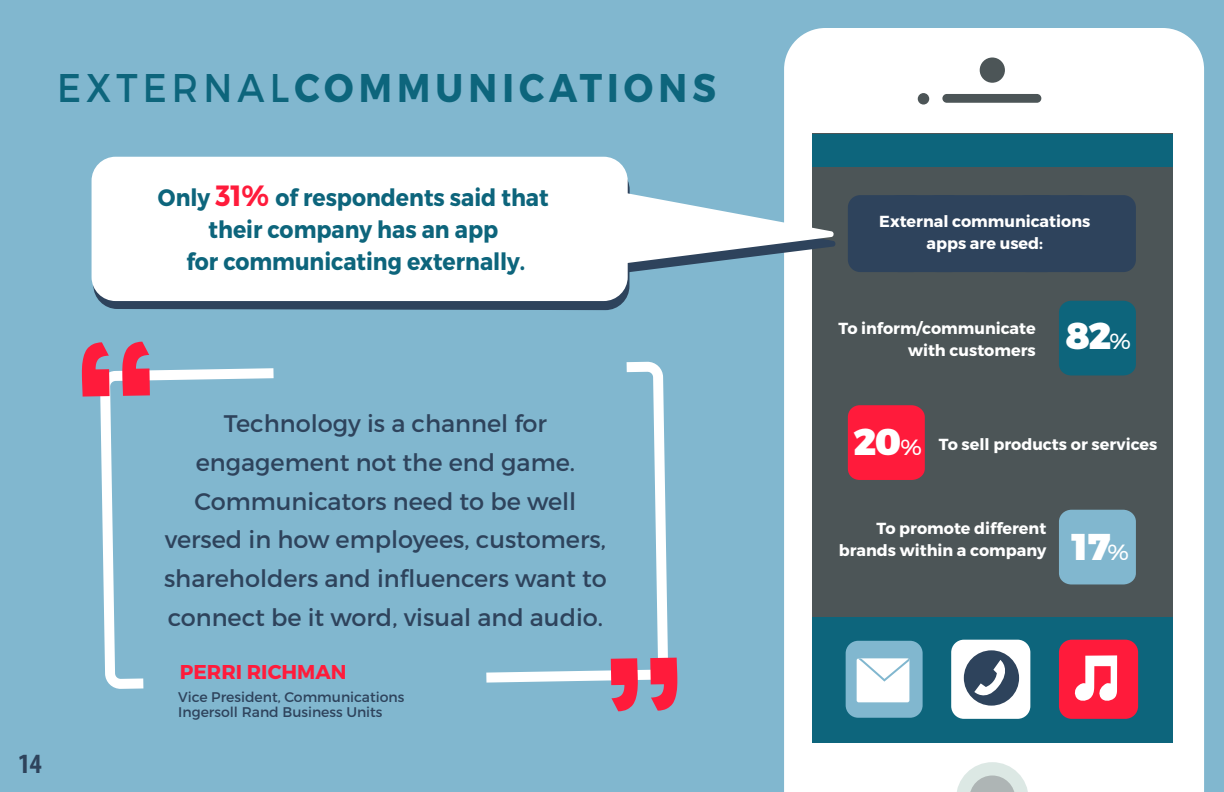
<style>
.page{position:relative;width:1224px;height:792px;background:#81b7cf}
.page>*{position:absolute;margin:0;border:0;box-sizing:border-box;transform-origin:0 0}
.t1{font:700 40px "Montserrat";letter-spacing:.14em;color:#0d657c;scale:.91 1}
.t2{font:900 37.2px "Montserrat";color:#fff}
.t3{font:700 condensed 28px "Myriad Pro";color:#2e435c}
.t4{font:24px/38.8px "Montserrat";color:#2e435c;text-align:center}
.t5{font:700 23.8px/32px "Montserrat";color:#0d657c;text-align:center;scale:.92 1}
.t6{font:700 20px "Montserrat";color:#ff1b3b}
.t7{font:700 16px/22px "Montserrat";color:#fff;text-align:right}
.t8{font:14px/14.8px "Montserrat";color:#2e435c}
.s1{font-weight:400}
.s2{font-size:29.2px;color:#ff1b3b}
.s3{font-weight:400;font-size:22px}
</style>
<div class="page">
<div style="left:784px;top:28px;width:420px;height:764px;background:#fff"></div>
<svg style="left:956px;top:762px;width:73px;height:30px;background:#dae1df"></svg>
<div style="left:942px;top:94px;width:99px;height:9px;background:#4c5557;border-radius:4px"></div>
<div style="left:980px;top:58px;width:25px;height:25px;background:#4c5557;border-radius:50%"></div>
<div style="left:918px;top:93px;width:11px;height:12px;background:#4c5557;border-radius:50%"></div>
<div style="left:813px;top:134px;width:360px;height:609px;background:#4c5557"></div>
<div style="left:813px;top:617px;width:360px;height:126px;background:#0d657c"></div>
<div style="left:813px;top:134px;width:360px;height:33px;background:#0d657c"></div>
<div style="left:1059px;top:640px;width:79px;height:79px;background:#ff1b3b;border-radius:13px"></div>
<svg style="left:1074px;top:655px;width:43px;height:46px"></svg>
<div style="left:846px;top:641px;width:77px;height:77px;background:#81b7cf;border-radius:13px"></div>
<div style="left:857px;top:658px;width:52px;height:44px;background:#fff;border-radius:2px"></div>
<svg style="left:857px;top:658px;width:52px;height:22px"></svg>
<div style="left:848px;top:195px;width:77px;height:77px;background:#2e435c;border-radius:12px"></div>
<div style="left:886px;top:195px;width:77px;height:77px;background:#2e435c;border-radius:12px"></div>
<div style="left:925px;top:195px;width:77px;height:77px;background:#2e435c;border-radius:12px"></div>
<div style="left:982px;top:195px;width:77px;height:77px;background:#2e435c;border-radius:12px"></div>
<div style="left:1015px;top:195px;width:77px;height:77px;background:#2e435c;border-radius:12px"></div>
<div style="left:1059px;top:195px;width:77px;height:77px;background:#2e435c;border-radius:12px"></div>
<div style="left:848px;top:405px;width:77px;height:75px;background:#ff1b3b"></div>
<div style="left:1059px;top:301px;width:77px;height:74px;background:#0d657c;border-radius:12px"></div>
<div style="left:1059px;top:510px;width:77px;height:74px;background:#81b7cf;border-radius:12px"></div>
<svg style="left:100px;top:361px;width:573px;height:328px"></svg>
<svg style="left:273px;top:361px;width:354px;height:55px"></svg>
<svg style="left:142px;top:626px;width:345px;height:63px"></svg>
<svg style="left:611px;top:658px;width:66px;height:53px"></svg>
<svg style="left:82px;top:342px;width:68px;height:55px"></svg>
<div style="left:951px;top:640px;width:79px;height:79px;background:#fff;border-radius:13px"></div>
<div style="left:964px;top:650px;width:55px;height:56px;background:#2e435c;border-radius:50%"></div>
<svg style="left:974px;top:660px;width:38px;height:42px"></svg>
<svg style="left:93px;top:165px;width:537px;height:145px;background:#38516a"></svg>
<svg style="left:628px;top:181px;width:208px;height:100px"></svg>
<div style="left:92px;top:157px;width:536px;height:144px;background:#fff;border-radius:24px"></div>
<h1 class="t1" style="left:57px;top:63px;width:726px"><span class="s1">EXTERNAL</span>COMMUNICATIONS</h1>
<p class="t5" style="left:158px;top:182px;width:426px">Only <span class="s2">31%</span> of respondents said that their company has an app<br>for communicating externally.</p>
<p class="t3" style="left:18px;top:746px;width:25px">14</p>
<p class="t4" style="left:164px;top:404px;width:444px">Technology is a channel for engagement not the end game.<br>Communicators need to be well versed in how employees, customers, shareholders and influencers want to connect be it word, visual and audio.</p>
<p class="t6" style="left:180px;top:660px;width:168px">PERRI RICHMAN</p>
<p class="t8" style="left:178px;top:690px;width:228px">Vice President, Communications<br>Ingersoll Rand Business Units</p>
<p class="t7" style="left:879px;top:211px;width:213px;text-align:center">External communications apps are used:</p>
<p class="t7" style="left:839px;top:318px;width:199px">To inform/communicate with customers</p>
<h2 class="t2" style="left:1065px;top:313px;width:67px">82<span class="s3">%</span></h2>
<h2 class="t2" style="left:853px;top:419px;width:70px">20<span class="s3">%</span></h2>
<p class="t7" style="left:939px;top:434px;width:220px">To sell products or services</p>
<p class="t7" style="left:839px;top:517px;width:209px">To promote different brands within a company</p>
<h2 class="t2" style="left:1071px;top:524px;width:59px">17<span class="s3">%</span></h2>
</div>
